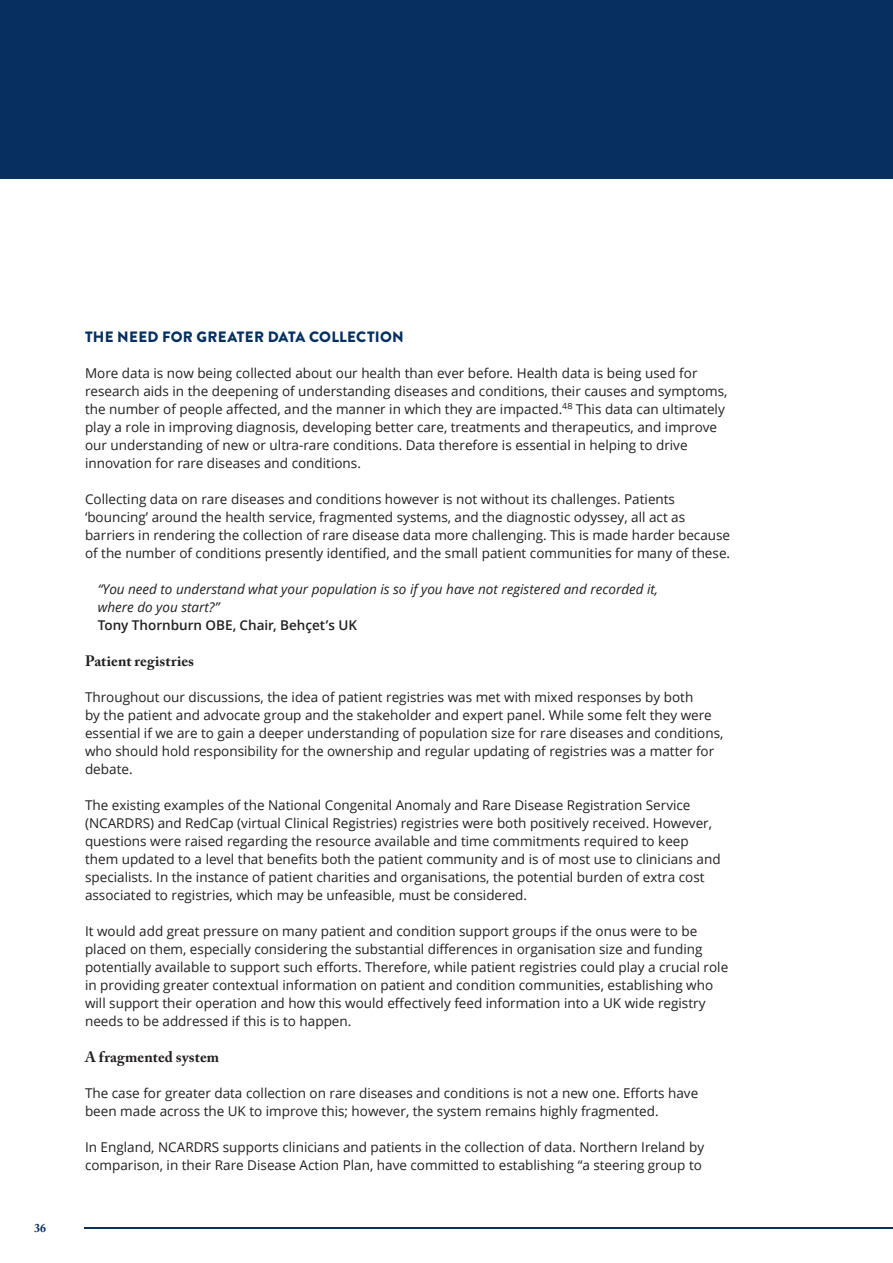
<style>
.page{position:relative;width:893px;height:1263px;background:#fff}
.page>*{position:absolute;margin:0;border:0;box-sizing:border-box;transform-origin:0 0}
.Main_Body{font:700 15px "Adobe Caslon Pro";letter-spacing:.005em;color:#231f20}
.Main_Body-2{font:900 15px "Brandon Grotesque";letter-spacing:.02em;color:#072f5f}
.Main_Body-3{font:13.5px/18px "Open Sans";color:#231f20}
.Main_Body_Quote{font:italic 13.5px/18px "Open Sans";color:#231f20}
.t1{font:700 12px "Adobe Caslon Pro";color:#072f5f}
.s1{font-weight:600;font-style:normal}
</style>
<div class="page">
<div style="left:0;top:0;width:893px;height:179px;background:#072f5f"></div>
<hr style="left:84px;top:1227px;width:809px;height:2px;background:#072f5f">
<p class="t1" style="left:34px;top:1221px;width:13px">36</p>
<p class="Main_Body-2" style="left:85px;top:326px;width:320px">THE NEED FOR GREATER DATA COLLECTION</p>
<p class="Main_Body-3" style="left:85px;top:364px;width:644px">More data is now being collected about our health than ever before. Health data is being used for research aids in the deepening of understanding diseases and conditions, their causes and symptoms, the number of people affected, and the manner in which they are impacted.<sup>48</sup> This data can ultimately play a role in improving diagnosis, developing better care, treatments and therapeutics, and improve our understanding of new or ultra-rare conditions. Data therefore is essential in helping to drive innovation for rare diseases and conditions.</p>
<p class="Main_Body-3" style="left:85px;top:490px;width:647px">Collecting data on rare diseases and conditions however is not without its challenges. Patients ‘bouncing’ around the health service, fragmented systems, and the diagnostic odyssey, all act as barriers in rendering the collection of rare disease data more challenging. This is made harder because of the number of conditions presently identified, and the small patient communities for many of these.</p>
<p class="Main_Body_Quote" style="left:98px;top:580px;width:562px">“You need to understand what your population is so if you have not registered and recorded it, where do you start?”<br><span class="s1">Tony Thornburn OBE, Chair, Behçet’s UK</span></p>
<p class="Main_Body" style="left:85px;top:652px;width:111px">Patient registries</p>
<p class="Main_Body-3" style="left:85px;top:688px;width:640px">Throughout our discussions, the idea of patient registries was met with mixed responses by both<br>by the patient and advocate group and the stakeholder and expert panel. While some felt they were essential if we are to gain a deeper understanding of population size for rare diseases and conditions, who should hold responsibility for the ownership and regular updating of registries was a matter for debate.</p>
<p class="Main_Body-3" style="left:85px;top:796px;width:637px">The existing examples of the National Congenital Anomaly and Rare Disease Registration Service (NCARDRS) and RedCap (virtual Clinical Registries) registries were both positively received. However, questions were raised regarding the resource available and time commitments required to keep them updated to a level that benefits both the patient community and is of most use to clinicians and specialists. In the instance of patient charities and organisations, the potential burden of extra cost associated to registries, which may be unfeasible, must be considered.</p>
<p class="Main_Body-3" style="left:85px;top:922px;width:645px">It would add great pressure on many patient and condition support groups if the onus were to be placed on them, especially considering the substantial differences in organisation size and funding potentially available to support such efforts. Therefore, while patient registries could play a crucial role in providing greater contextual information on patient and condition communities, establishing who will support their operation and how this would effectively feed information into a UK wide registry needs to be addressed if this is to happen.</p>
<p class="Main_Body" style="left:85px;top:1048px;width:136px">A fragmented system</p>
<p class="Main_Body-3" style="left:85px;top:1084px;width:615px">The case for greater data collection on rare diseases and conditions is not a new one. Efforts have been made across the UK to improve this; however, the system remains highly fragmented.</p>
<p class="Main_Body-3" style="left:85px;top:1138px;width:621px">In England, NCARDRS supports clinicians and patients in the collection of data. Northern Ireland by comparison, in their Rare Disease Action Plan, have committed to establishing “a steering group to</p>
</div>
